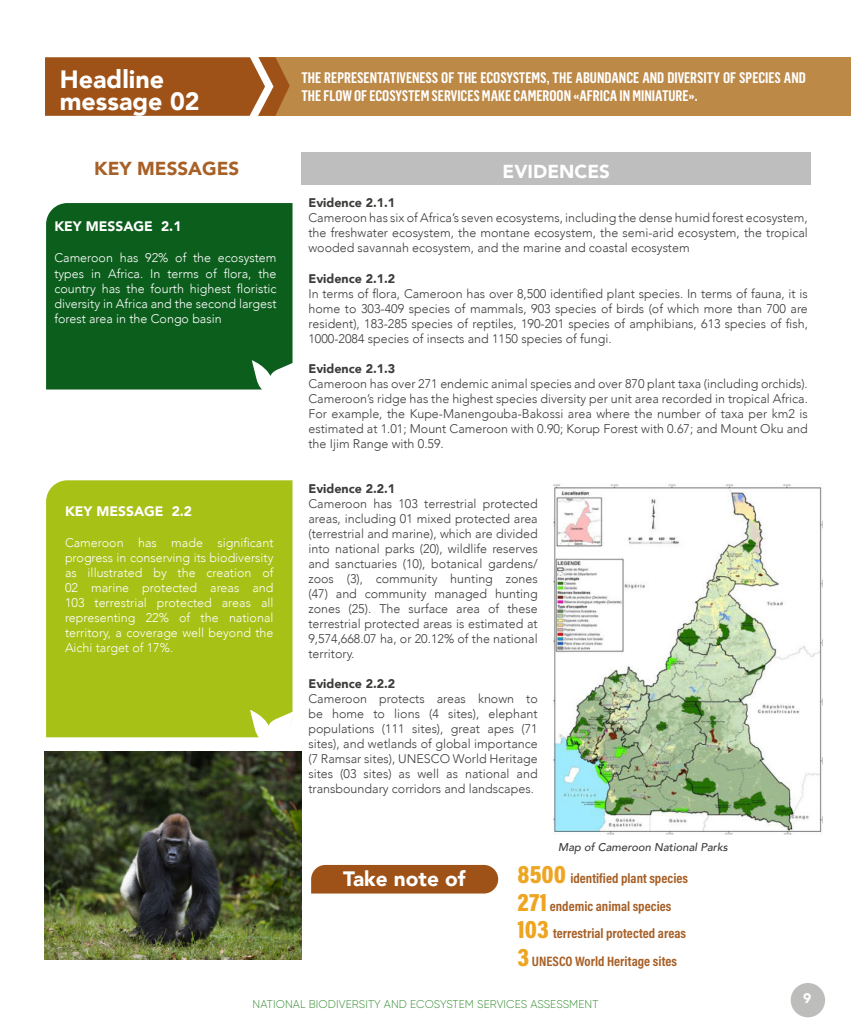
<style>
.page{position:relative;width:851px;height:1028px;background:#fff}
.page>*{position:absolute;margin:0;border:0;box-sizing:border-box;transform-origin:0 0}
.t1{font:900 25px/22.5px "Avenir";color:#fff}
.t2{font:900 20.75px "Avenir";color:#fff}
.t3{font:900 18.75px "Avenir";color:#a76027}
.t4{font:900 18.75px "Avenir";color:#fff}
.t5{font:600 15px/18px "Flama Condensed";color:#fff}
.t6{font:13.75px/27.5px "Acumin Variable Concept";color:#a76027}
.t7{font:900 13.75px "Avenir";color:#fff}
.t8{font:300 12.5px/15px "Avenir";color:#3c3c3b;text-align:justify}
.t9{font:300 12.5px/15px "Avenir";color:#fff;text-align:justify}
.t10{font:900 12.5px "Avenir";color:#3c3c3b}
.t11{font:300 11.25px "Gilroy";letter-spacing:.01em;color:#3f923c}
.t12{font:italic 500 11.25px "Avenir";color:#3c3c3b}
.s1{font-size:25px;color:#eea521}
</style>
<div class="page">
<div style="left:790px;top:983px;width:35px;height:34px;background:#bdbdbc;border-radius:50%"></div>
<div style="left:252px;top:57px;width:598px;height:59px;background:#bd8947"></div>
<div style="left:46px;top:203px;width:246px;height:186px;background:#0c5e1d"></div>
<div style="left:46px;top:480px;width:246px;height:257px;background:#a8c116"></div>
<div style="left:301px;top:152px;width:510px;height:33px;background:#bebebe"></div>
<div style="left:311px;top:865px;width:187px;height:28px;background:#9e5217"></div>
<svg style="left:244px;top:360px;width:49px;height:30px"></svg>
<svg style="left:242px;top:709px;width:51px;height:29px"></svg>
<img style="left:553px;top:484px;width:269px;height:350px">
<img style="left:44px;top:751px;width:257px;height:208px">
<svg style="left:45px;top:57px;width:244px;height:59px;background:#a25a21"></svg>
<h1 class="t1" style="left:60px;top:67px;width:141px">Headline message 02</h1>
<p class="t5" style="left:301px;top:68px;width:506px">THE REPRESENTATIVENESS OF THE ECOSYSTEMS, THE ABUNDANCE AND DIVERSITY OF SPECIES AND<br>THE FLOW OF ECOSYSTEM SERVICES MAKE CAMEROON «AFRICA IN MINIATURE».</p>
<h3 class="t3" style="left:94px;top:152px;width:147px">KEY MESSAGES</h3>
<p class="t7" style="left:54px;top:214px;width:129px">KEY MESSAGE 2.1</p>
<p class="t9" style="left:54px;top:251px;width:224px">Cameroon has 92% of the ecosystem types in Africa. In terms of flora, the country has the fourth highest floristic diversity in Africa and the second largest forest area in the Congo basin</p>
<p class="t7" style="left:65px;top:499px;width:129px">KEY MESSAGE 2.2</p>
<p class="t9" style="left:65px;top:535px;width:210px">Cameroon has made significant progress in conserving its biodiversity as illustrated by the creation of 02 marine protected areas and 103 terrestrial protected areas all representing 22% of the national territory, a coverage well beyond the Aichi target of 17%.</p>
<h3 class="t4" style="left:502px;top:156px;width:109px">EVIDENCES</h3>
<p class="t10" style="left:308px;top:192px;width:88px">Evidence 2.1.1</p>
<p class="t8" style="left:308px;top:211px;width:501px">Cameroon has six of Africa’s seven ecosystems, including the dense humid forest ecosystem, the freshwater ecosystem, the montane ecosystem, the semi-arid ecosystem, the tropical wooded savannah ecosystem, and the marine and coastal ecosystem</p>
<p class="t10" style="left:308px;top:267px;width:88px">Evidence 2.1.2</p>
<p class="t8" style="left:308px;top:286px;width:501px">In terms of flora, Cameroon has over 8,500 identified plant species. In terms of fauna, it is home to 303-409 species of mammals, 903 species of birds (of which more than 700 are resident), 183-285 species of reptiles, 190-201 species of amphibians, 613 species of fish, 1000-2084 species of insects and 1150 species of fungi.</p>
<p class="t10" style="left:308px;top:357px;width:88px">Evidence 2.1.3</p>
<p class="t8" style="left:308px;top:376px;width:501px">Cameroon has over 271 endemic animal species and over 870 plant taxa (including orchids).<br>Cameroon’s ridge has the highest species diversity per unit area recorded in tropical Africa.<br>For example, the Kupe-Manengouba-Bakossi area where the number of taxa per km2 is estimated at 1.01; Mount Cameroon with 0.90; Korup Forest with 0.67; and Mount Oku and the Ijim Range with 0.59.</p>
<p class="t10" style="left:308px;top:478px;width:88px">Evidence 2.2.1</p>
<p class="t8" style="left:308px;top:496px;width:231px">Cameroon has 103 terrestrial protected areas, including 01 mixed protected area (terrestrial and marine), which are divided into national parks (20), wildlife reserves and sanctuaries (10), botanical gardens/ zoos (3), community hunting zones (47) and community managed hunting zones (25). The surface area of these terrestrial protected areas is estimated at 9,574,668.07 ha, or 20.12% of the national territory.</p>
<p class="t10" style="left:308px;top:673px;width:88px">Evidence 2.2.2</p>
<p class="t8" style="left:308px;top:691px;width:231px">Cameroon protects areas known to be home to lions (4 sites), elephant populations (111 sites), great apes (71 sites), and wetlands of global importance (7 Ramsar sites), UNESCO World Heritage sites (03 sites) as well as national and transboundary corridors and landscapes.</p>
<p class="t12" style="left:558px;top:840px;width:171px">Map of Cameroon National Parks</p>
<h2 class="t2" style="left:343px;top:860px;width:124px">Take note of</h2>
<p class="t6" style="left:517px;top:864px;width:172px"><span class="s1">8500</span> identified plant species<br><span class="s1">271</span> endemic animal species<br><span class="s1">103</span> terrestrial protected areas<br><span class="s1">3</span> UNESCO World Heritage sites</p>
<p class="t11" style="left:252px;top:996px;width:347px">NATIONAL BIODIVERSITY AND ECOSYSTEM SERVICES ASSESSMENT</p>
<p class="t7" style="left:803px;top:986px;width:10px">9</p>
</div>
